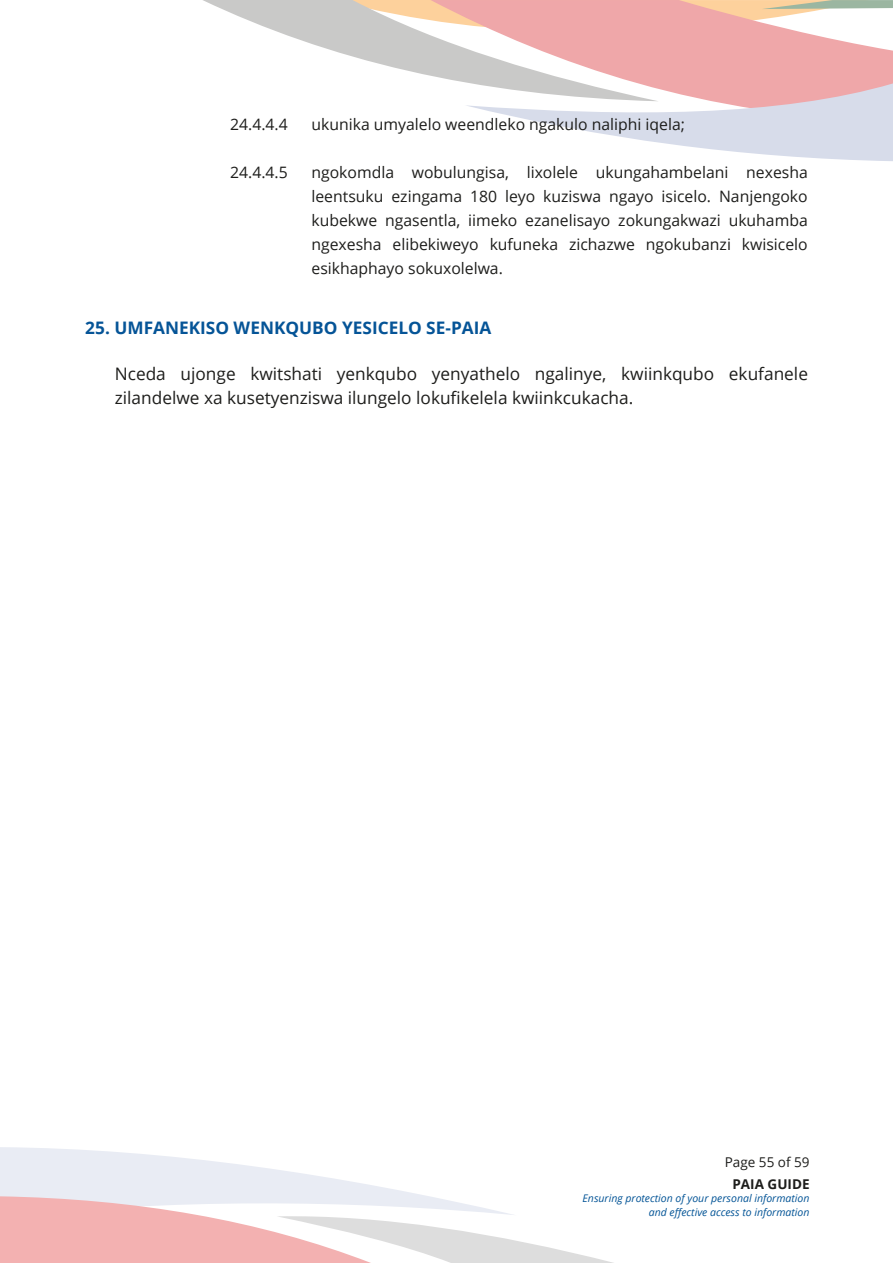
<style>
.page{position:relative;width:893px;height:1263px;background:#fff}
.page>*{position:absolute;margin:0;border:0;box-sizing:border-box;transform-origin:0 0}
.t1{font:17.25px/24px "Open Sans";color:#1d1d1b}
.t2{font:700 17.25px "Open Sans";color:#055497}
.t3{font:15.75px/24px "Open Sans";color:#1d1d1b;text-align:justify}
.t4{font:13.5px "Open Sans";color:#1d1d1b}
.t5{font:700 13.5px "Open Sans";color:#1d1d1b}
.t6{font:italic 10.5px/13.5px "Open Sans";color:#035496;text-align:right}
</style>
<div class="page">
<svg style="left:0;top:1147px;width:614px;height:116px"></svg>
<svg style="left:659px;top:0;width:234px;height:83px;fill:#efa7a9"></svg>
<svg style="left:203px;top:0;width:456px;height:83px"></svg>
<svg style="left:466px;top:83px;width:427px;height:78px"></svg>
<p class="t3" style="left:230px;top:113px;width:59px">24.4.4.4</p>
<p class="t3" style="left:230px;top:161px;width:59px">24.4.4.5</p>
<p class="t3" style="left:311px;top:111px;width:375px">ukunika umyalelo weendleko ngakulo naliphi iqela;</p>
<p class="t3" style="left:311px;top:159px;width:498px">ngokomdla wobulungisa, lixolele ukungahambelani nexesha leentsuku ezingama 180 leyo kuziswa ngayo isicelo. Nanjengoko kubekwe ngasentla, iimeko ezanelisayo zokungakwazi ukuhamba ngexesha elibekiweyo kufuneka zichazwe ngokubanzi kwisicelo esikhaphayo sokuxolelwa.</p>
<p class="t2" style="left:85px;top:321px;width:408px">25. UMFANEKISO WENKQUBO YESICELO SE-PAIA</p>
<p class="t1" style="left:115px;top:363px;width:695px">Nceda ujonge kwitshati yenkqubo yenyathelo ngalinye, kwiinkqubo ekufanele zilandelwe xa kusetyenziswa ilungelo lokufikelela kwiinkcukacha.</p>
<p class="t4" style="left:725px;top:1156px;width:86px">Page 55 of 59</p>
<p class="t6" style="left:583px;top:1192px;width:228px">Ensuring protection of your personal information and effective access to information</p>
<p class="t5" style="left:732px;top:1178px;width:79px">PAIA GUIDE</p>
</div>
